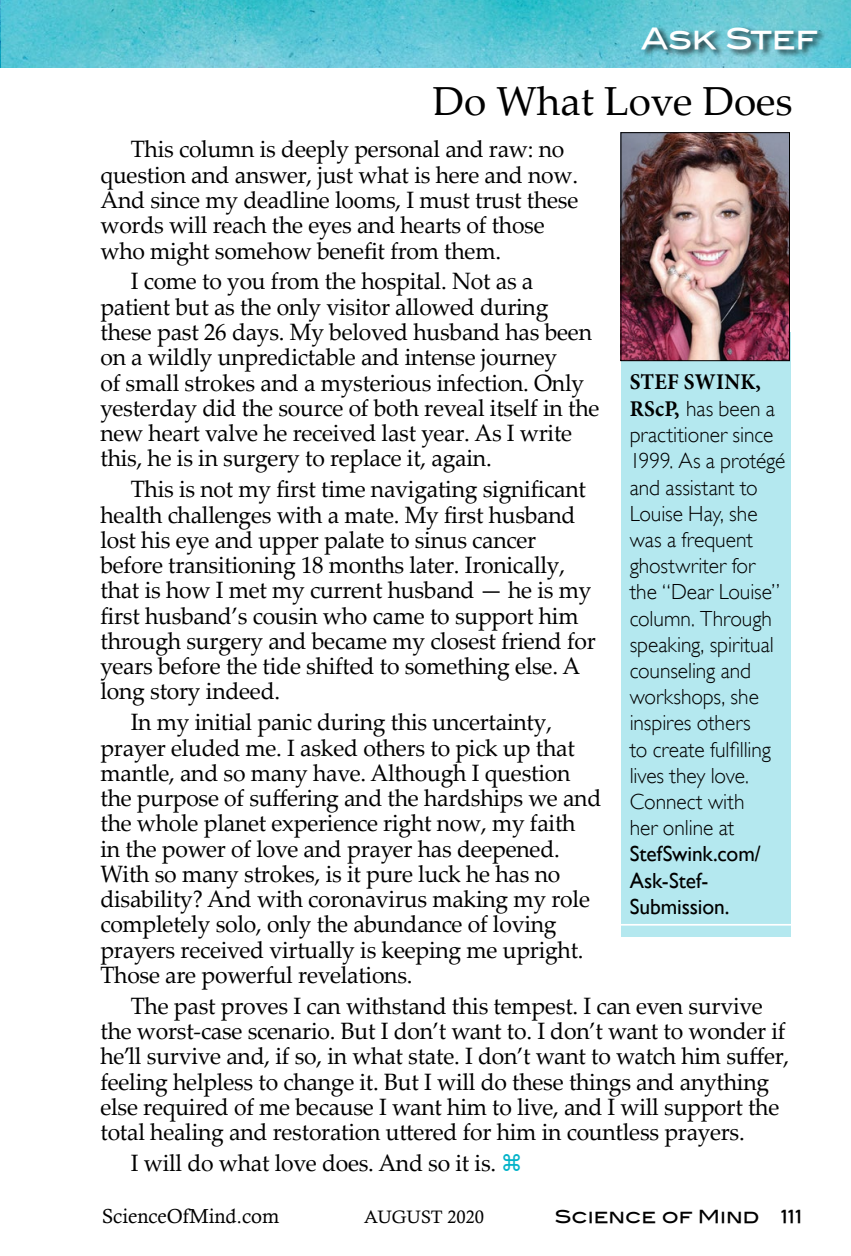
<style>
.page{position:relative;width:851px;height:1256px;background:#fff}
.page>*{position:absolute;margin:0;border:0;box-sizing:border-box;transform-origin:0 0}
.t1{font:40.5px "Palatino Linotype";color:#000}
.t2{font:29.25px "Blair Md ITCTT Medium";letter-spacing:-.01em;color:#fff}
.t3{font:23.62px/25.2px "Palatino Linotype";letter-spacing:-.01em;color:#000}
.t4{font:700 22.5px "Minion Pro";letter-spacing:.01em;color:#000;scale:.95 1}
.t5{font:300 21.82px/26.1px "Gill Sans";color:#000}
.t6{font:21.82px/26.1px "Gill Sans";letter-spacing:-.005em;color:#000}
.t7{font:20.25px "Calisto";color:#000}
.t8{font:18px "Blair Md ITCTT Medium";color:#000}
.t9{font:18px "Calisto";color:#000}
.s1{font-family:"Minion Pro";font-weight:700;font-size:22.5px}
</style>
<div class="page">
<img style="left:1px;top:0;width:849px;height:67px">
<div style="left:620px;top:332px;width:170px;height:604px;background:#b4e8ef"></div>
<div style="left:640px;top:26px;width:186px;height:32px;background:#000;opacity:.78"></div>
<hr style="left:609px;top:924px;width:195px;height:1px;background:#fff">
<img style="left:622px;top:134px;width:165px;height:225px">
<div style="left:620px;top:132px;width:169px;height:229px;border:1px solid #000"></div>
<img style="left:0;top:0;width:1px;height:67px">
<p class="t2" style="left:640px;top:20px;width:179px">Ask Stef</p>
<h1 class="t1" style="left:432px;top:72px;width:361px">Do What Love Does</h1>
<p class="t3" style="left:100px;top:136px;width:479px;text-indent:30px">This column is deeply personal and raw: no question and answer, just what is here and now.<br>And since my deadline looms, I must trust these words will reach the eyes and hearts of those who might somehow benefit from them.</p>
<p class="t3" style="left:100px;top:268px;width:500px;text-indent:30px">I come to you from the hospital. Not as a patient but as the only visitor allowed during these past 26 days. My beloved husband has been on a wildly unpredictable and intense journey<br>of small strokes and a mysterious infection. Only yesterday did the source of both reveal itself in the new heart valve he received last year. As I write this, he is in surgery to replace it, again.</p>
<p class="t3" style="left:100px;top:476px;width:496px;text-indent:30px">This is not my first time navigating significant health challenges with a mate. My first husband lost his eye and upper palate to sinus cancer before transitioning 18 months later. Ironically, that is how I met my current husband — he is my first husband’s cousin who came to support him through surgery and became my closest friend for years before the tide shifted to something else. A long story indeed.</p>
<p class="t3" style="left:100px;top:708px;width:502px;text-indent:30px">In my initial panic during this uncertainty, prayer eluded me. I asked others to pick up that mantle, and so many have. Although I question the purpose of suffering and the hardships we and the whole planet experience right now, my faith<br>in the power of love and prayer has deepened.<br>With so many strokes, is it pure luck he has no disability? And with coronavirus making my role completely solo, only the abundance of loving prayers received virtually is keeping me upright.<br>Those are powerful revelations.</p>
<p class="t3" style="left:100px;top:992px;width:690px;text-indent:30px">The past proves I can withstand this tempest. I can even survive the worst-case scenario. But I don’t want to. I don’t want to wonder if he’ll survive and, if so, in what state. I don’t want to watch him suffer, feeling helpless to change it. But I will do these things and anything else required of me because I want him to live, and I will support the total healing and restoration uttered for him in countless prayers.</p>
<p class="t3" style="left:131px;top:1149px;width:367px">I will do what love does. And so it is.</p>
<p class="t4" style="left:629px;top:366px;width:140px">STEF SWINK,</p>
<p class="t5" style="left:629px;top:396px;width:157px"><span class="s1">RScP,</span> has been a practitioner since<br>1999. As a protégé and assistant to<br>Louise Hay, she was a frequent ghostwriter for the “Dear Louise” column. Through speaking, spiritual counseling and workshops, she inspires others<br>to create fulfilling lives they love.<br>Connect with<br>her online at</p>
<p class="t6" style="left:629px;top:840px;width:133px">StefSwink.com/<br>Ask-Stef-<br>Submission.</p>
<p class="t7" style="left:102px;top:1204px;width:179px">ScienceOfMind.com</p>
<p class="t9" style="left:364px;top:1206px;width:121px">AUGUST 2020</p>
<p class="t8" style="left:555px;top:1205px;width:249px">Science of Mind 111</p>
</div>
